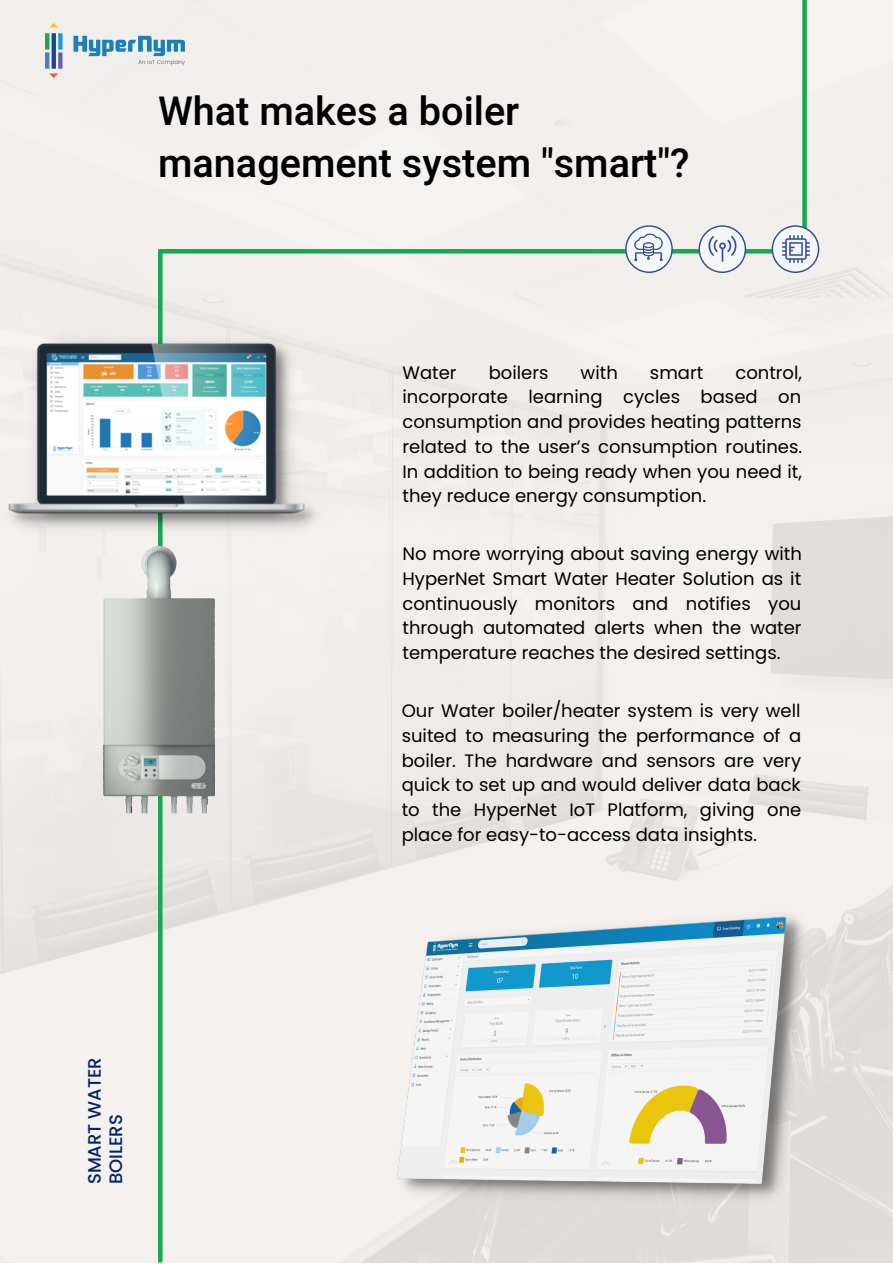
<style>
.page{position:relative;width:893px;height:1264px;background:#fff}
.page>*{position:absolute;margin:0;border:0;box-sizing:border-box;transform-origin:0 0}
.t1{font:500 39.6px/51.8px "Heebo";color:#000}
.t2{font:18px/24.8px "Poppins";color:#000;text-align:justify}
.t3{font:500 18px/21.3px "Poppins";color:#03256c}
</style>
<div class="page">
<img style="left:0;top:0;width:892px;height:1262px">
<svg style="left:802px;top:0;width:4px;height:225px"></svg>
<hr style="left:158px;top:251px;width:4px;height:1011px;background:#18a751">
<img style="left:23px;top:544px;width:270px;height:269px">
<img style="left:2px;top:333px;width:321px;height:204px">
<hr style="left:158px;top:249px;width:649px;height:4px;background:#18a751">
<svg style="left:771px;top:225px;width:48px;height:48px"></svg>
<svg style="left:698px;top:225px;width:48px;height:48px"></svg>
<svg style="left:625px;top:225px;width:47px;height:48px"></svg>
<img style="left:393px;top:906px;width:418px;height:301px">
<img style="left:782px;top:236px;width:27px;height:27px">
<img style="left:708px;top:235px;width:28px;height:28px">
<img style="left:634px;top:233px;width:28px;height:28px">
<img style="left:45px;top:23px;width:140px;height:54px">
<h1 class="t1" style="left:158px;top:87px;width:533px">What makes a boiler management system "smart"?</h1>
<p class="t2" style="left:402px;top:360px;width:56px">Water</p>
<p class="t2" style="left:488px;top:360px;width:61px">boilers</p>
<p class="t2" style="left:580px;top:360px;width:39px">with</p>
<p class="t2" style="left:650px;top:360px;width:55px">smart</p>
<p class="t2" style="left:402px;top:360px;width:401px;text-indent:333px">control, incorporate learning cycles based on consumption and provides heating patterns related to the user’s consumption routines.<br>In addition to being ready when you need it, they reduce energy consumption.</p>
<p class="t2" style="left:402px;top:541px;width:401px">No more worrying about saving energy with HyperNet Smart Water Heater Solution as it continuously monitors and notifies you through automated alerts when the water temperature reaches the desired settings.</p>
<p class="t2" style="left:401px;top:698px;width:401px">Our Water boiler/heater system is very well suited to measuring the performance of a boiler. The hardware and sensors are very quick to set up and would deliver data back to the HyperNet IoT Platform, giving one place for easy-to-access data insights.</p>
<p class="t3" style="left:84px;top:1184px;width:128px;rotate:-90deg">SMART WATER<br>BOILERS</p>
</div>
